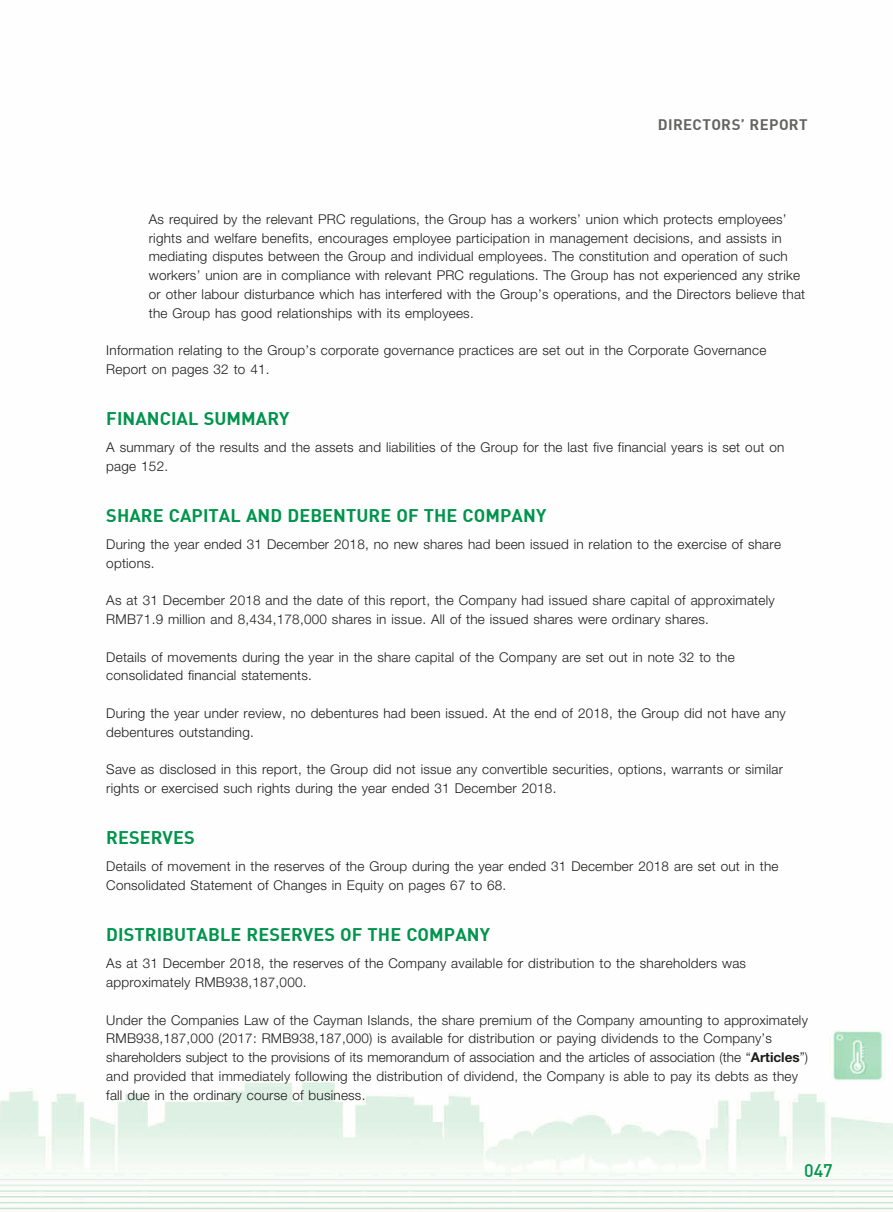
<style>
.page{position:relative;width:893px;height:1212px;background:#fff}
.page>*{position:absolute;margin:0;border:0;box-sizing:border-box;transform-origin:0 0}
.t1{font:700 18px "DIN";letter-spacing:.005em;color:#00944c}
.t2{font:500 18px "DIN";color:#00944c}
.t3{font:700 15px "DIN";letter-spacing:.025em;color:#636362}
.t4{font:300 13.5px/18.8px "Helvetica Neue LT Std";letter-spacing:.015em;color:#1c1c1b}
.s1{font-weight:700}
</style>
<div class="page">
<img style="left:0;top:1030px;width:893px;height:182px">
<p class="t3" style="left:658px;top:115px;width:151px">DIRECTORS’ REPORT</p>
<p class="t4" style="left:149px;top:209px;width:658px">As required by the relevant PRC regulations, the Group has a workers’ union which protects employees’ rights and welfare benefits, encourages employee participation in management decisions, and assists in mediating disputes between the Group and individual employees. The constitution and operation of such workers’ union are in compliance with relevant PRC regulations. The Group has not experienced any strike or other labour disturbance which has interfered with the Group’s operations, and the Directors believe that the Group has good relationships with its employees.</p>
<p class="t4" style="left:106px;top:341px;width:661px">Information relating to the Group’s corporate governance practices are set out in the Corporate Governance<br>Report on pages 32 to 41.</p>
<h1 class="t1" style="left:106px;top:407px;width:185px">FINANCIAL SUMMARY</h1>
<p class="t4" style="left:106px;top:438px;width:680px">A summary of the results and the assets and liabilities of the Group for the last five financial years is set out on page 152.</p>
<h1 class="t1" style="left:106px;top:504px;width:441px">SHARE CAPITAL AND DEBENTURE OF THE COMPANY</h1>
<p class="t4" style="left:106px;top:535px;width:676px">During the year ended 31 December 2018, no new shares had been issued in relation to the exercise of share options.</p>
<p class="t4" style="left:106px;top:591px;width:670px">As at 31 December 2018 and the date of this report, the Company had issued share capital of approximately<br>RMB71.9 million and 8,434,178,000 shares in issue. All of the issued shares were ordinary shares.</p>
<p class="t4" style="left:106px;top:647px;width:630px">Details of movements during the year in the share capital of the Company are set out in note 32 to the consolidated financial statements.</p>
<p class="t4" style="left:106px;top:703px;width:681px">During the year under review, no debentures had been issued. At the end of 2018, the Group did not have any debentures outstanding.</p>
<p class="t4" style="left:106px;top:760px;width:678px">Save as disclosed in this report, the Group did not issue any convertible securities, options, warrants or similar rights or exercised such rights during the year ended 31 December 2018.</p>
<h1 class="t1" style="left:106px;top:826px;width:90px">RESERVES</h1>
<p class="t4" style="left:106px;top:857px;width:674px">Details of movement in the reserves of the Group during the year ended 31 December 2018 are set out in the<br>Consolidated Statement of Changes in Equity on pages 67 to 68.</p>
<h1 class="t1" style="left:106px;top:923px;width:385px">DISTRIBUTABLE RESERVES OF THE COMPANY</h1>
<p class="t4" style="left:106px;top:954px;width:641px">As at 31 December 2018, the reserves of the Company available for distribution to the shareholders was approximately RMB938,187,000.</p>
<p class="t4" style="left:106px;top:1010px;width:703px">Under the Companies Law of the Cayman Islands, the share premium of the Company amounting to approximately RMB938,187,000 (2017: RMB938,187,000) is available for distribution or paying dividends to the Company’s shareholders subject to the provisions of its memorandum of association and the articles of association (the “<span class="s1">Articles</span>”) and provided that immediately following the distribution of dividend, the Company is able to pay its debts as they fall due in the ordinary course of business.</p>
<h1 class="t2" style="left:804px;top:1159px;width:30px">047</h1>
</div>
